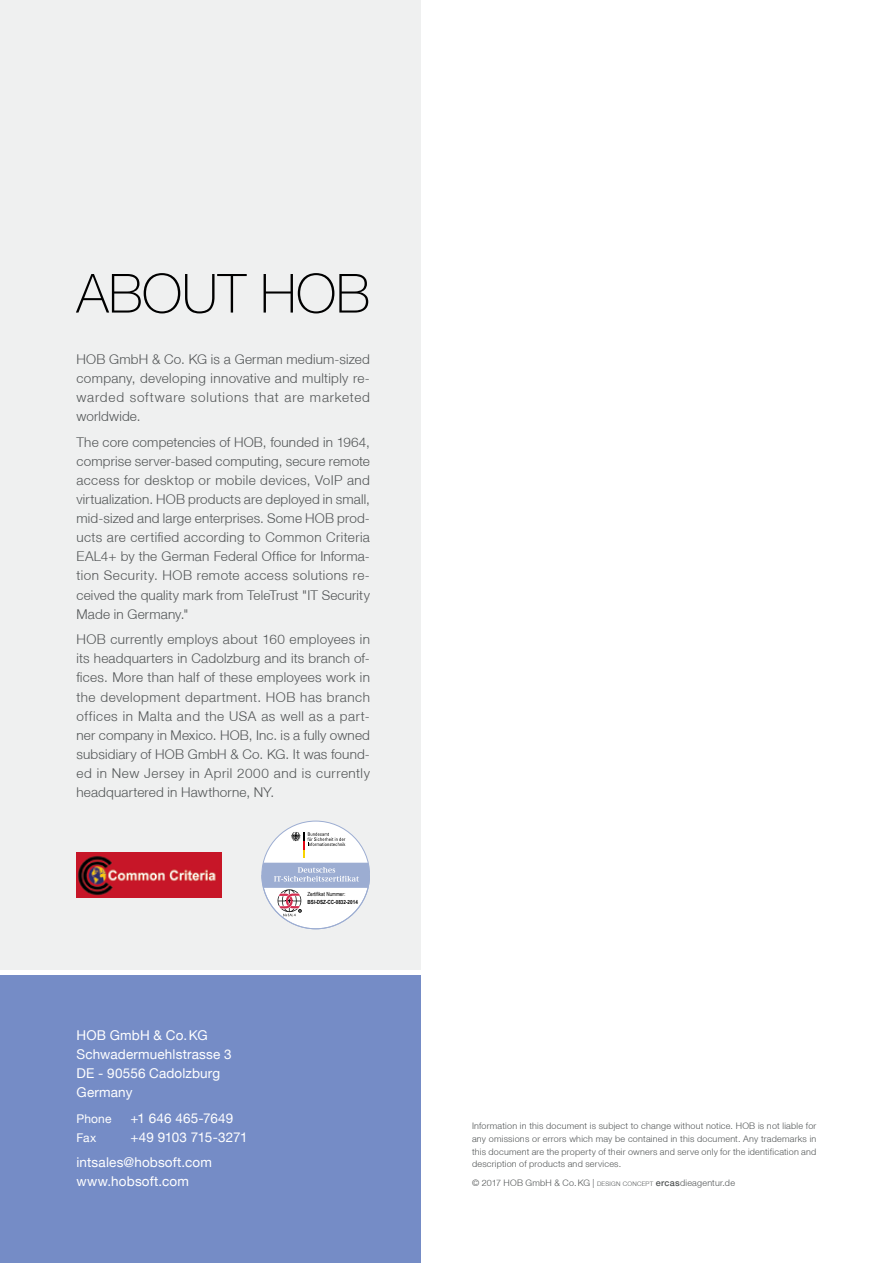
<style>
.page{position:relative;width:893px;height:1263px;background:#fff}
.page>*{position:absolute;margin:0;border:0;box-sizing:border-box;transform-origin:0 0}
.t1{font:100 54px "Helvetica Neue LT";letter-spacing:-.005em;color:#000}
.t2{font:300 13.5px/19.2px "Helvetica Neue LT";letter-spacing:.015em;color:#525556;text-align:justify}
.t3{font:13.5px/19.2px "Helvetica Neue LT";letter-spacing:.01em;color:#fff}
.t4{font:12px "Helvetica Neue LT";letter-spacing:.015em;color:#fff}
.t5{font:300 9px/12.8px "Helvetica Neue LT";letter-spacing:.025em;color:#525556;text-align:justify}
.t6{font:700 5.7px "Arial Narrow";color:#000}
.t7{font:5.7px "Arial Narrow";color:#000}
.s1{font-size:6.3px}
.s2{font-weight:500}
</style>
<div class="page">
<div style="left:0;top:0;width:421px;height:969px;background:#eff0f0"></div>
<img style="left:77px;top:853px;width:144px;height:44px">
<div style="left:0;top:976px;width:421px;height:287px;background:#758cc6"></div>
<div style="left:262px;top:821px;width:108px;height:108px;background:#fff;border-radius:50%"></div>
<svg style="left:261px;top:832px;width:109px;height:97px"></svg>
<h1 class="t1" style="left:77px;top:262px;width:295px">ABOUT HOB</h1>
<p class="t2" style="left:77px;top:349px;width:295px">HOB GmbH &amp; Co. KG is a German medium-sized company, developing innovative and multiply re&shy;warded software solutions that are marketed worldwide.</p>
<p class="t2" style="left:77px;top:432px;width:295px">The core competencies of HOB, founded in 1964, comprise server-based computing, secure remote access for desktop or mobile devices, VoIP and virtualization. HOB products are deployed in small, mid-sized and large enterprises. Some HOB prod&shy;ucts are certified according to Common Criteria EAL4+ by the German Federal Office for Informa&shy;tion Security. HOB remote access solutions re&shy;ceived the quality mark from TeleTrust "IT Security Made in Germany."</p>
<p class="t2" style="left:77px;top:629px;width:295px">HOB currently employs about 160 employees in its headquarters in Cadolzburg and its branch of&shy;fices. More than half of these employees work in the development department. HOB has branch offices in Malta and the USA as well as a part&shy;ner company in Mexico. HOB, Inc. is a fully owned subsidiary of HOB GmbH &amp; Co. KG. It was found&shy;ed in New Jersey in April 2000 and is currently headquartered in Hawthorne, NY.</p>
<p class="t3" style="left:77px;top:1025px;width:157px">HOB GmbH &amp; Co.KG<br>Schwadermuehlstrasse 3<br>DE - 90556 Cadolzburg<br>Germany</p>
<p class="t4" style="left:77px;top:1111px;width:37px">Phone</p>
<p class="t3" style="left:131px;top:1108px;width:104px">+1 646 465-7649</p>
<p class="t4" style="left:77px;top:1130px;width:21px">Fax</p>
<p class="t3" style="left:77px;top:1124px;width:173px;line-height:25.5px;text-indent:54px">+49 9103 715-3271 intsales@hobsoft.com</p>
<p class="t3" style="left:77px;top:1172px;width:114px">www.hobsoft.com</p>
<p class="t7" style="left:307px;top:890px;width:39px">Zertifikat Nummer:</p>
<p class="t6" style="left:308px;top:898px;width:52px">BSI-DSZ-CC-0832-2014</p>
<p class="t5" style="left:472px;top:1119px;width:346px">Information in this document is subject to change without notice. HOB is not liable for any omissions or errors which may be contained in this document. Any trademarks in this document are the property of their owners and serve only for the identification and description of products and services.</p>
<p class="t5" style="left:472px;top:1177px;width:265px">© 2017 HOB GmbH &amp; Co.KG | <span class="s1">DESIGN CONCEPT</span> <span class="s2">ercas</span>dieagentur.de</p>
</div>
